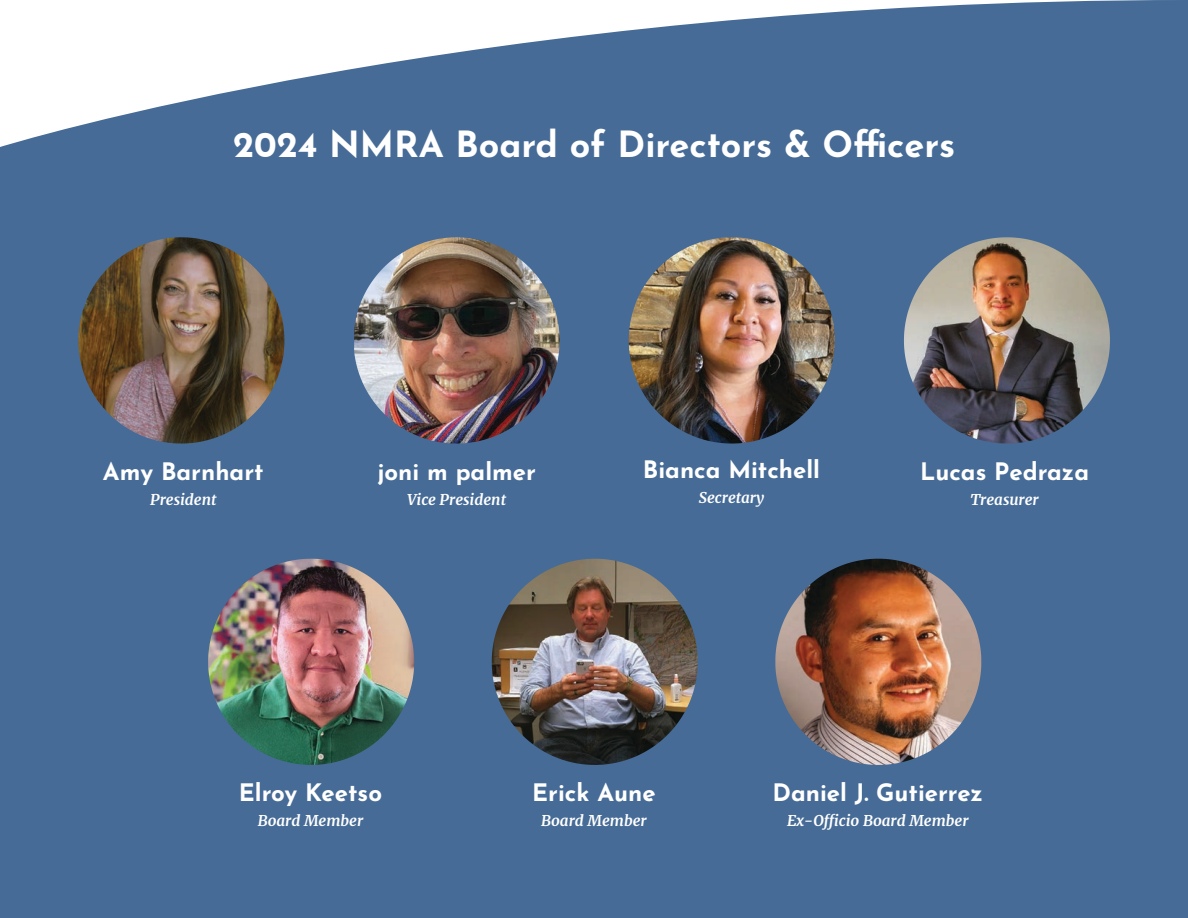
<style>
.page{position:relative;width:1188px;height:918px;background:#466b96}
.page>*{position:absolute;margin:0;border:0;box-sizing:border-box;transform-origin:0 0}
.t1{font:700 36px "Josefin Sans";color:#fff}
.t2{font:700 24px "Josefin Sans";color:#fff}
.t3{font:italic 700 15px "Merriweather";color:#fff}
</style>
<div class="page">
<svg style="left:0;top:0;width:1158px;height:147px"></svg>
<img style="left:78px;top:237px;width:206px;height:207px">
<img style="left:354px;top:237px;width:206px;height:207px">
<img style="left:629px;top:237px;width:206px;height:207px">
<img style="left:904px;top:237px;width:206px;height:207px">
<img style="left:775px;top:559px;width:206px;height:206px">
<img style="left:208px;top:559px;width:206px;height:206px">
<img style="left:492px;top:559px;width:206px;height:206px">
<p class="t1" style="left:233px;top:118px;width:724px">2024 NMRA Board of Directors &amp; Officers</p>
<p class="t2" style="left:103px;top:454px;width:162px">Amy Barnhart</p>
<p class="t3" style="left:150px;top:489px;width:68px">President</p>
<p class="t2" style="left:378px;top:454px;width:160px">joni m palmer</p>
<p class="t3" style="left:408px;top:489px;width:100px">Vice President</p>
<p class="t2" style="left:643px;top:452px;width:179px">Bianca Mitchell</p>
<p class="t3" style="left:699px;top:487px;width:67px">Secretary</p>
<p class="t2" style="left:920px;top:454px;width:171px">Lucas Pedraza</p>
<p class="t3" style="left:971px;top:489px;width:70px">Treasurer</p>
<p class="t2" style="left:239px;top:775px;width:145px">Elroy Keetso</p>
<p class="t3" style="left:258px;top:810px;width:107px">Board Member</p>
<p class="t2" style="left:532px;top:775px;width:125px">Erick Aune</p>
<p class="t3" style="left:541px;top:810px;width:107px">Board Member</p>
<p class="t2" style="left:773px;top:775px;width:212px">Daniel J. Gutierrez</p>
<p class="t3" style="left:787px;top:810px;width:183px">Ex-Officio Board Member</p>
</div>
